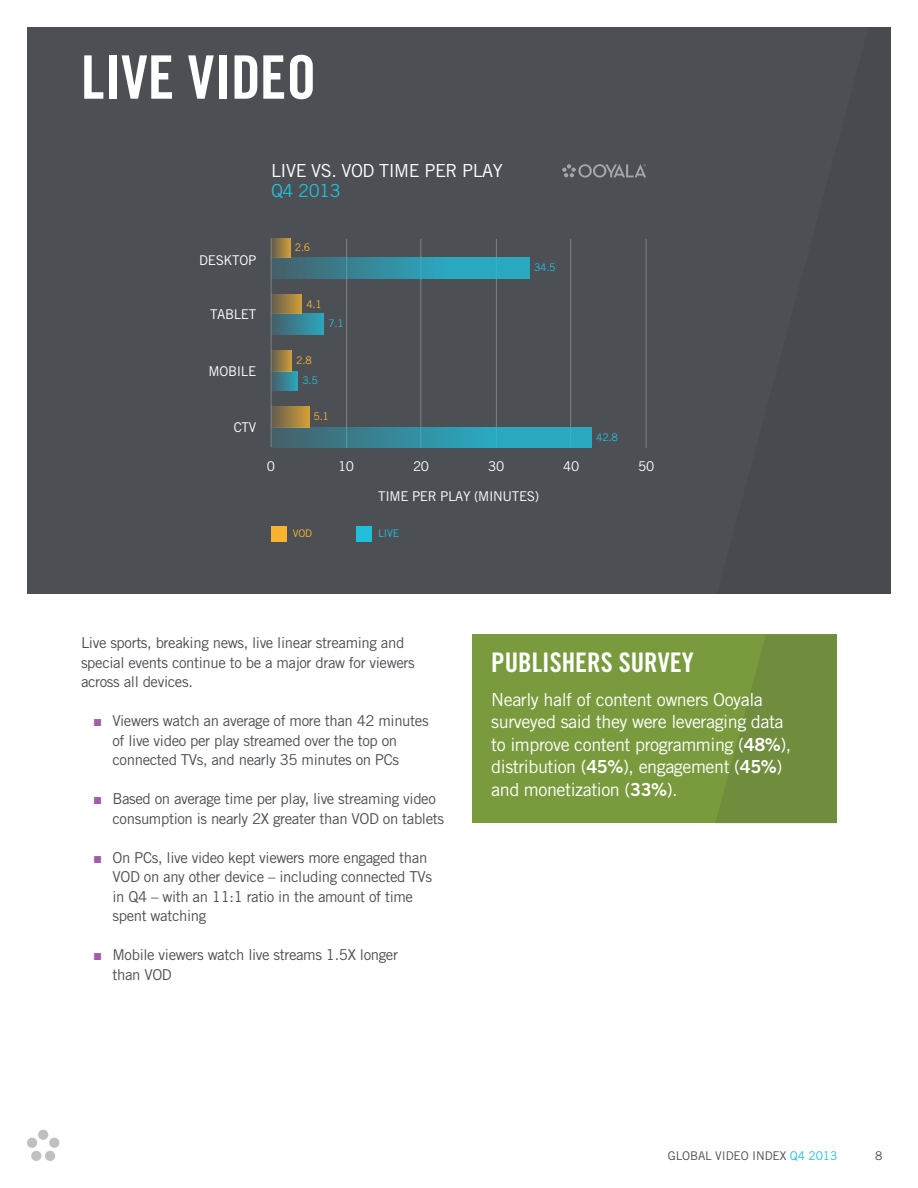
<style>
.page{position:relative;width:918px;height:1188px;background:#fff}
.page>*{position:absolute;margin:0;border:0;box-sizing:border-box;transform-origin:0 0}
.Section_Title{font:60px "Trade Gothic Bold Cond Twenty";color:#fff}
.t1{font:27px "Trade Gothic Bold Cond Twenty";color:#fff}
.t2{font:18px/22.5px "Trade Gothic";letter-spacing:-.025em;color:#fff}
.Paragraph{font:15px/19.5px "Trade Gothic";letter-spacing:-.025em;color:#4c4f54}
.t3{font:13.5px "Trade Gothic";letter-spacing:-.025em;color:#fff}
.t4{font:12px "Trade Gothic";letter-spacing:-.01em;color:#4c4f54}
.t5{font:10.5px "Trade Gothic";letter-spacing:-.025em;color:#22bfdc}
.t6{font:10.5px "Trade Gothic";color:#f8b431}
.s1{color:#22bfdc}
.s2{font-family:"Arial";color:#9f5fa7}
.s3{font-family:"Trade Gothic Bold Two"}
</style>
<div class="page">
<div style="left:38px;top:1130px;width:10px;height:10px;background:#c2bfc1;border-radius:50%"></div>
<div style="left:27px;top:1138px;width:10px;height:10px;background:#c2bfc1;border-radius:50%"></div>
<div style="left:31px;top:1151px;width:10px;height:10px;background:#c2bfc1;border-radius:50%"></div>
<div style="left:45px;top:1151px;width:10px;height:10px;background:#c2bfc1;border-radius:50%"></div>
<div style="left:49px;top:1138px;width:10px;height:10px;background:#c2bfc1;border-radius:50%"></div>
<div style="left:27px;top:27px;width:690px;height:567px;background:#4c4f54"></div>
<div style="left:717px;top:27px;width:174px;height:567px;background:#474a4e"></div>
<hr style="left:346px;top:239px;width:1px;height:209px;background:#808180">
<hr style="left:420px;top:239px;width:1px;height:209px;background:#808180">
<hr style="left:496px;top:239px;width:1px;height:209px;background:#808180">
<hr style="left:570px;top:239px;width:1px;height:209px;background:#808180">
<hr style="left:646px;top:239px;width:1px;height:209px;background:#808180">
<hr style="left:271px;top:238px;width:1px;height:209px;background:#808180">
<svg style="left:272px;top:427px;width:320px;height:20px;background:#338fa2"></svg>
<div style="left:272px;top:371px;width:26px;height:19px;background:linear-gradient(to right,#456069,#2ca4bb)"></div>
<div style="left:272px;top:314px;width:52px;height:20px;background:linear-gradient(to right,#456068,#2ba5bc)"></div>
<svg style="left:272px;top:257px;width:258px;height:21px;background:#338fa2"></svg>
<svg style="left:272px;top:407px;width:37px;height:20px"></svg>
<div style="left:272px;top:350px;width:20px;height:21px;background:linear-gradient(to right,#675e4e,#ca993a)"></div>
<div style="left:272px;top:294px;width:30px;height:20px;background:linear-gradient(to right,#675e4e,#cd9b39)"></div>
<svg style="left:272px;top:238px;width:18px;height:19px"></svg>
<div style="left:271px;top:526px;width:15px;height:16px;background:#f8b431"></div>
<div style="left:357px;top:526px;width:15px;height:16px;background:#22bfdc"></div>
<svg style="left:562px;top:164px;width:84px;height:14px"></svg>
<div style="left:472px;top:634px;width:365px;height:190px;background:#799b3d"></div>
<svg style="left:715px;top:635px;width:122px;height:189px"></svg>
<p class="Section_Title" style="left:81px;top:41px;width:237px">LIVE VIDEO</p>
<p class="t2" style="left:271px;top:161px;width:233px;line-height:19.5px">LIVE VS. VOD TIME PER PLAY<br><span class="s1">Q4 2013</span></p>
<p class="t3" style="left:199px;top:252px;width:59px">DESKTOP</p>
<p class="t3" style="left:210px;top:306px;width:48px">TABLET</p>
<p class="t3" style="left:209px;top:363px;width:49px">MOBILE</p>
<p class="t3" style="left:234px;top:419px;width:24px">CTV</p>
<p class="t6" style="left:295px;top:241px;width:17px">2.6</p>
<p class="t6" style="left:306px;top:297px;width:17px">4.1</p>
<p class="t5" style="left:328px;top:317px;width:17px">7.1</p>
<p class="t6" style="left:296px;top:354px;width:17px">2.8</p>
<p class="t5" style="left:302px;top:374px;width:17px">3.5</p>
<p class="t6" style="left:314px;top:410px;width:17px">5.1</p>
<p class="t5" style="left:534px;top:261px;width:23px">34.5</p>
<p class="t5" style="left:596px;top:431px;width:23px">42.8</p>
<p class="t3" style="left:267px;top:458px;width:10px">0</p>
<p class="t3" style="left:338px;top:458px;width:18px">10</p>
<p class="t3" style="left:488px;top:458px;width:18px">30</p>
<p class="t3" style="left:563px;top:458px;width:18px">40</p>
<p class="t3" style="left:638px;top:458px;width:18px">50</p>
<p class="t3" style="left:413px;top:458px;width:18px">20</p>
<p class="t3" style="left:378px;top:488px;width:163px">TIME PER PLAY (MINUTES)</p>
<p class="t6" style="left:293px;top:527px;width:21px">VOD</p>
<p class="t5" style="left:378px;top:527px;width:22px">LIVE</p>
<p class="Paragraph" style="left:81px;top:633px;width:335px">Live sports, breaking news, live linear streaming and special events continue to be a major draw for viewers across all devices.</p>
<p class="Paragraph" style="left:112px;top:711px;width:318px;text-indent:-20px"><span class="s2">■</span> Viewers watch an average of more than 42 minutes of live video per play streamed over the top on connected TVs, and nearly 35 minutes on PCs</p>
<p class="Paragraph" style="left:112px;top:789px;width:333px;text-indent:-20px"><span class="s2">■</span> Based on average time per play, live streaming video consumption is nearly 2X greater than VOD on tablets</p>
<p class="Paragraph" style="left:112px;top:847px;width:321px;text-indent:-20px"><span class="s2">■</span> On PCs, live video kept viewers more engaged than VOD on any other device – including connected TVs in Q4 – with an 11:1 ratio in the amount of time spent watching</p>
<p class="Paragraph" style="left:112px;top:945px;width:287px;text-indent:-20px"><span class="s2">■</span> Mobile viewers watch live streams 1.5X longer than VOD</p>
<p class="t1" style="left:491px;top:646px;width:204px">PUBLISHERS SURVEY</p>
<p class="t2" style="left:491px;top:688px;width:302px">Nearly half of content owners Ooyala surveyed said they were leveraging data to improve content programming (<span class="s3">48%</span>), distribution (<span class="s3">45%</span>), engagement (<span class="s3">45%</span>) and monetization (<span class="s3">33%</span>).</p>
<p class="t4" style="left:668px;top:1148px;width:171px">GLOBAL VIDEO INDEX <span class="s1">Q4 2013</span></p>
<p class="t4" style="left:875px;top:1148px;width:9px">8</p>
</div>
